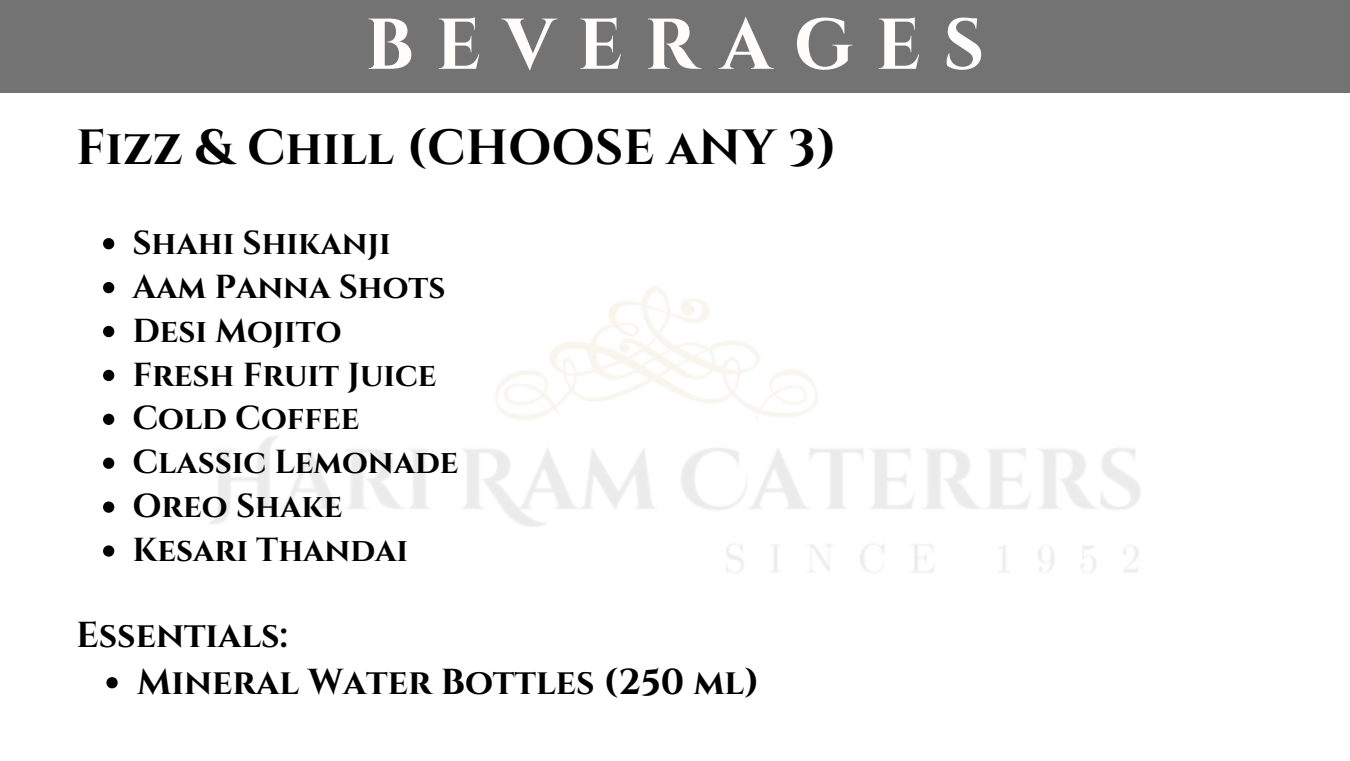
<style>
.page{position:relative;width:1350px;height:761px;background:#fff}
.page>*{position:absolute;margin:0;border:0;box-sizing:border-box;transform-origin:0 0}
.t1{font:700 71.7px "Cinzel";letter-spacing:.31em;color:#fffcfc}
.t2{font:700 49.35px "Cinzel";color:#000}
.t3{font:700 36px "Cinzel";color:#000}
.t4{font:700 33.15px "Cinzel";color:#000}
</style>
<div class="page">
<div style="left:0;top:0;width:1350px;height:93px;background:#737373"></div>
<img style="left:103px;top:238px;width:1037px;height:451px">
<h1 class="t1" style="left:365px;top:-1px;width:621px">BEVERAGES</h1>
<h2 class="t2" style="left:76px;top:116px;width:762px">Fizz &amp; Chill (CHOOSE aNY 3)</h2>
<p class="t4" style="left:132px;top:221px;width:260px">Shahi Shikanji</p>
<p class="t4" style="left:132px;top:265px;width:315px">Aam Panna Shots</p>
<p class="t4" style="left:132px;top:309px;width:211px">Desi Mojito</p>
<p class="t4" style="left:132px;top:353px;width:306px">Fresh Fruit Juice</p>
<p class="t4" style="left:132px;top:397px;width:229px">Cold Coffee</p>
<p class="t4" style="left:132px;top:441px;width:328px">Classic Lemonade</p>
<p class="t4" style="left:132px;top:485px;width:211px">Oreo Shake</p>
<p class="t4" style="left:132px;top:529px;width:277px">Kesari Thandai</p>
<h3 class="t3" style="left:76px;top:611px;width:213px">Essentials:</h3>
<p class="t3" style="left:137px;top:659px;width:624px">Mineral Water Bottles (250 ml)</p>
</div>
